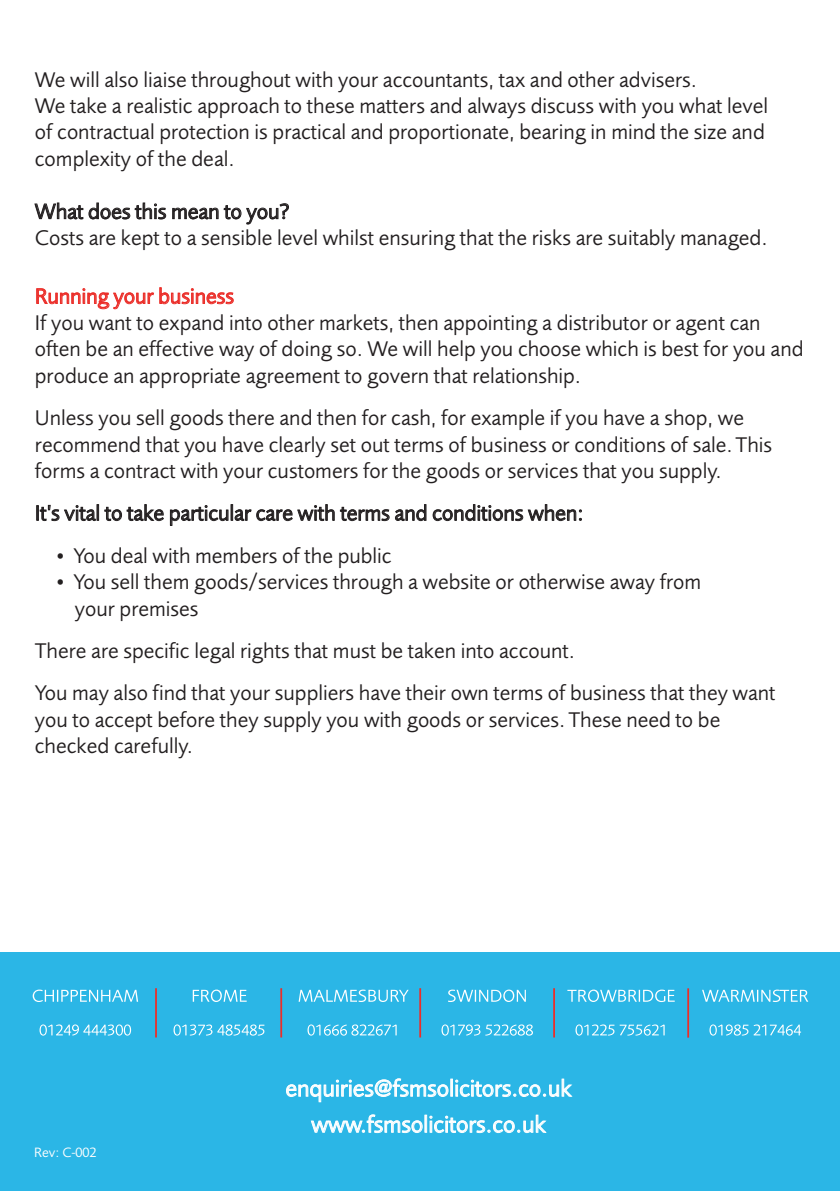
<style>
.page{position:relative;width:840px;height:1191px;background:#fff}
.page>*{position:absolute;margin:0;border:0;box-sizing:border-box;transform-origin:0 0}
.t1{font:24px "Foundry Sans";color:#fff}
.t2{font:22px/26.4px "Foundry Sans";color:#231f20}
.t3{font:22px "Foundry Sans";color:#eb2e29}
.t4{font:14px "Foundry Sans";color:#fff}
.s1{font-family:"Bliss 2";font-weight:700}
</style>
<div class="page">
<div style="left:0;top:952px;width:839px;height:239px;background:#2bb6e6"></div>
<svg style="left:310px;top:1114px;width:112px;height:19px"></svg>
<div style="left:424px;top:1115px;width:3px;height:17px;border:1px solid #fff"></div>
<svg style="left:429px;top:1114px;width:117px;height:19px"></svg>
<svg style="left:286px;top:1078px;width:286px;height:24px"></svg>
<svg style="left:34px;top:202px;width:132px;height:17px"></svg>
<svg style="left:172px;top:203px;width:117px;height:21px"></svg>
<svg style="left:36px;top:287px;width:198px;height:22px"></svg>
<div style="left:36px;top:505px;width:3px;height:15px;border:1px solid #231f20"></div>
<svg style="left:40px;top:504px;width:124px;height:17px"></svg>
<svg style="left:170px;top:504px;width:219px;height:22px"></svg>
<svg style="left:395px;top:504px;width:31px;height:17px"></svg>
<svg style="left:432px;top:504px;width:149px;height:17px"></svg>
<svg style="left:709px;top:1024px;width:91px;height:11px"></svg>
<svg style="left:702px;top:989px;width:106px;height:13px"></svg>
<svg style="left:575px;top:1024px;width:89px;height:11px"></svg>
<svg style="left:567px;top:989px;width:107px;height:13px"></svg>
<svg style="left:441px;top:1024px;width:91px;height:11px"></svg>
<svg style="left:448px;top:989px;width:77px;height:13px"></svg>
<svg style="left:307px;top:1024px;width:89px;height:11px"></svg>
<svg style="left:298px;top:989px;width:110px;height:13px"></svg>
<svg style="left:173px;top:1024px;width:91px;height:11px"></svg>
<svg style="left:193px;top:989px;width:53px;height:13px"></svg>
<svg style="left:40px;top:1024px;width:91px;height:11px"></svg>
<svg style="left:33px;top:989px;width:105px;height:13px"></svg>
<hr style="left:155px;top:988px;width:2px;height:49px;background:#eb2e2a">
<hr style="left:280px;top:988px;width:2px;height:49px;background:#eb2e2a">
<hr style="left:419px;top:988px;width:2px;height:49px;background:#eb2e2a">
<hr style="left:553px;top:988px;width:1px;height:49px;background:#eb2e2a">
<hr style="left:687px;top:988px;width:1px;height:49px;background:#eb2e2a">
<p class="t2" style="left:35px;top:66px;width:734px">We will also liaise throughout with your accountants, tax and other advisers.<br>We take a realistic approach to these matters and always discuss with you what level of contractual protection is practical and proportionate, bearing in mind the size and complexity of the deal.</p>
<p class="t2" style="left:35px;top:198px;width:734px">What does this mean to you?<br>Costs are kept to a sensible level whilst ensuring that the risks are suitably managed.</p>
<p class="t3" style="left:35px;top:284px;width:200px">Running your business</p>
<p class="t2" style="left:35px;top:310px;width:769px">If you want to expand into other markets, then appointing a distributor or agent can often be an effective way of doing so. We will help you choose which is best for you and produce an appropriate agreement to govern that relationship.</p>
<p class="t2" style="left:35px;top:405px;width:738px">Unless you sell goods there and then for cash, for example if you have a shop, we recommend that you have clearly set out terms of business or conditions of sale. This forms a contract with your customers for the goods or services that you supply.</p>
<p class="t2" style="left:35px;top:500px;width:550px">It’s vital to take particular care with terms and conditions when:</p>
<p class="t2" style="left:57px;top:542px;width:336px"><span class="s1">•</span> You deal with members of the public</p>
<p class="t2" style="left:75px;top:569px;width:627px;text-indent:-18px"><span class="s1">•</span> You sell them goods/services through a website or otherwise away from your premises</p>
<p class="t2" style="left:35px;top:630px;width:741px;line-height:42.4px">There are specific legal rights that must be taken into account.<br>You may also find that your suppliers have their own terms of business that they want</p>
<p class="t2" style="left:35px;top:706px;width:686px">you to accept before they supply you with goods or services. These need to be checked carefully.</p>
<p class="t1" style="left:285px;top:1075px;width:287px">enquiries@fsmsolicitors.co.uk</p>
<p class="t4" style="left:34px;top:1144px;width:64px">Rev: C-002</p>
<p class="t1" style="left:311px;top:1111px;width:236px">www.fsmsolicitors.co.uk</p>
</div>
